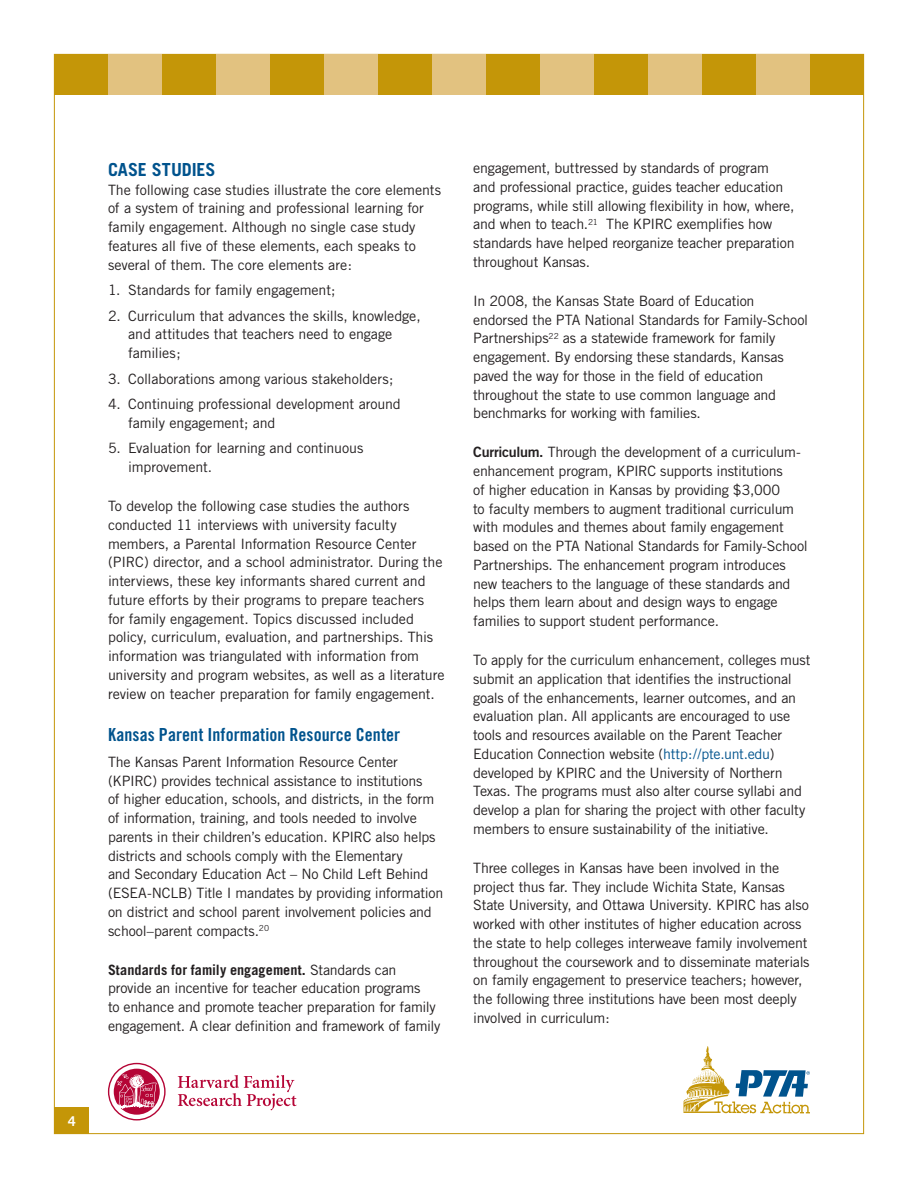
<style>
.page{position:relative;width:918px;height:1188px;background:#fff}
.page>*{position:absolute;margin:0;border:0;box-sizing:border-box;transform-origin:0 0}
.header_3{font:18px "Trade Gothic Bold Cond Twenty";letter-spacing:.005em;color:#00538d}
.header_2{font:700 18px "Trade Gothic";color:#00538d}
.body{font:14.25px/18.8px "Trade Gothic";letter-spacing:-.015em;color:#231f20}
.bullet{font:14.25px/18.8px "Trade Gothic";letter-spacing:-.005em;color:#231f20}
.t1{font:700 13.5px "Trade Gothic";color:#fff}
.s1{font-weight:700}
.s2{font-family:"Trade Gothic Bold Two"}
.s3{color:#00538d}
</style>
<div class="page">
<div style="left:54px;top:54px;width:810px;height:40px;background:#c49608"></div>
<div style="left:108px;top:54px;width:54px;height:40px;background:#e2c280"></div>
<div style="left:216px;top:54px;width:54px;height:40px;background:#e2c280"></div>
<div style="left:324px;top:54px;width:54px;height:40px;background:#e2c280"></div>
<div style="left:432px;top:54px;width:54px;height:40px;background:#e2c280"></div>
<div style="left:540px;top:54px;width:54px;height:40px;background:#e2c280"></div>
<div style="left:648px;top:54px;width:54px;height:40px;background:#e2c280"></div>
<div style="left:756px;top:54px;width:54px;height:40px;background:#e2c280"></div>
<div style="left:55px;top:1107px;width:34px;height:27px;background:#c49608"></div>
<svg style="left:683px;top:1046px;width:127px;height:68px"></svg>
<svg style="left:178px;top:1075px;width:119px;height:35px"></svg>
<svg style="left:108px;top:1063px;width:58px;height:58px"></svg>
<p class="header_2" style="left:108px;top:158px;width:109px">CASE STUDIES</p>
<p class="body" style="left:108px;top:180px;width:335px">The following case studies illustrate the core elements of a system of training and professional learning for family engagement. Although no single case study features all five of these elements, each speaks to several of them. The core elements are:</p>
<p class="bullet" style="left:108px;top:281px;width:229px">1. Standards for family engagement;</p>
<p class="bullet" style="left:128px;top:306px;width:294px;text-indent:-20px">2. Curriculum that advances the skills, knowledge, and attitudes that teachers need to engage families;</p>
<p class="bullet" style="left:108px;top:369px;width:287px">3. Collaborations among various stakeholders;</p>
<p class="bullet" style="left:128px;top:395px;width:274px;text-indent:-20px">4. Continuing professional development around family engagement; and</p>
<p class="bullet" style="left:128px;top:439px;width:237px;text-indent:-20px">5. Evaluation for learning and continuous improvement.</p>
<p class="body" style="left:108px;top:497px;width:338px">To develop the following case studies the authors conducted 11 interviews with university faculty members, a Parental Information Resource Center (PIRC) director, and a school administrator. During the interviews, these key informants shared current and future efforts by their programs to prepare teachers<br>for family engagement. Topics discussed included policy, curriculum, evaluation, and partnerships. This information was triangulated with information from university and program websites, as well as a literature review on teacher preparation for family engagement.</p>
<p class="header_3" style="left:108px;top:724px;width:294px">Kansas Parent Information Resource Center</p>
<p class="body" style="left:108px;top:752px;width:337px">The Kansas Parent Information Resource Center (KPIRC) provides technical assistance to institutions<br>of higher education, schools, and districts, in the form of information, training, and tools needed to involve parents in their children’s education. KPIRC also helps districts and schools comply with the Elementary<br>and Secondary Education Act – No Child Left Behind (ESEA-NCLB) Title I mandates by providing information on district and school parent involvement policies and school–parent compacts.<sup>20</sup></p>
<p class="body" style="left:108px;top:960px;width:334px"><span class="s1">Standards for family engagement.</span> Standards can provide an incentive for teacher education programs<br>to enhance and promote teacher preparation for family engagement. A clear definition and framework of family</p>
<p class="body" style="left:473px;top:158px;width:323px">engagement, buttressed by standards of program and professional practice, guides teacher education programs, while still allowing flexibility in how, where, and when to teach.<sup>21</sup> The KPIRC exemplifies how standards have helped reorganize teacher preparation throughout Kansas.</p>
<p class="body" style="left:473px;top:291px;width:336px">In 2008, the Kansas State Board of Education endorsed the PTA National Standards for Family-School Partnerships<sup>22</sup> as a statewide framework for family engagement. By endorsing these standards, Kansas paved the way for those in the field of education throughout the state to use common language and benchmarks for working with families.</p>
<p class="body" style="left:473px;top:443px;width:336px"><span class="s2">Curriculum.</span> Through the development of a curriculum&shy;enhancement program, KPIRC supports institutions<br>of higher education in Kansas by providing $3,000<br>to faculty members to augment traditional curriculum with modules and themes about family engagement based on the PTA National Standards for Family-School Partnerships. The enhancement program introduces new teachers to the language of these standards and helps them learn about and design ways to engage families to support student performance.</p>
<p class="body" style="left:473px;top:650px;width:339px">To apply for the curriculum enhancement, colleges must submit an application that identifies the instructional goals of the enhancements, learner outcomes, and an evaluation plan. All applicants are encouraged to use tools and resources available on the Parent Teacher Education Connection website (<span class="s3">http://pte.unt.edu</span>) developed by KPIRC and the University of Northern Texas. The programs must also alter course syllabi and develop a plan for sharing the project with other faculty members to ensure sustainability of the initiative.</p>
<p class="body" style="left:473px;top:858px;width:338px">Three colleges in Kansas have been involved in the project thus far. They include Wichita State, Kansas State University, and Ottawa University. KPIRC has also worked with other institutes of higher education across the state to help colleges interweave family involvement throughout the coursework and to disseminate materials on family engagement to preservice teachers; however, the following three institutions have been most deeply involved in curriculum:</p>
<p class="t1" style="left:68px;top:1113px;width:9px">4</p>
</div>
